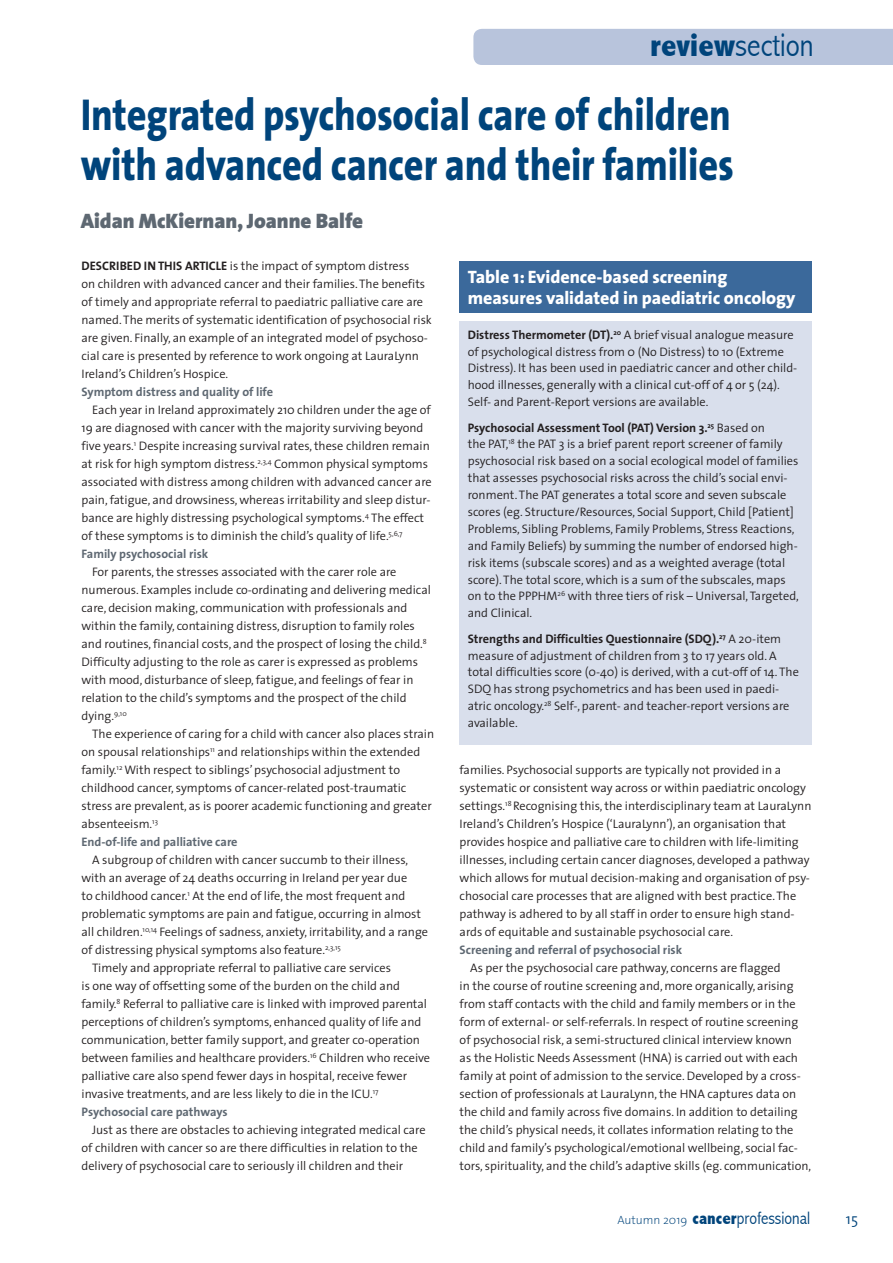
<style>
.page{position:relative;width:893px;height:1263px;background:#fff}
.page>*{position:absolute;margin:0;border:0;box-sizing:border-box;transform-origin:0 0}
.Review_large_headlin{font:800 45px/49.5px "The Sans";letter-spacing:-.005em;color:#00447b;scale:.85 1}
.t1{font:300 condensed 33px "Abadi";color:#00447b}
.Byline{font:900 21px "The Sans";color:#5e6872}
.Table_heads_new{font:800 18px/21px "The Sans";color:#fff}
.Page_number_style{font:300 condensed 18px "Abadi";color:#00447b}
.Page_number_style-2{font:300 15px "The Sans";color:#00447b}
.Body_Text{font:300 12.3px/18px "The Sans";color:#231f20}
.Table_text{font:300 12.3px/16.8px "The Sans";color:#231f20}
.First_paragraph{font:300 12.3px/18px "The Sans";color:#231f20}
.Crosshead{font:700 12.3px "The Sans";color:#5e6872}
.s1{font-weight:800}
.s2{font-weight:700}
.s3{font-family:"The Sans";font-weight:200;font-stretch:normal;font-size:12px}
</style>
<div class="page">
<div style="left:473px;top:29px;width:420px;height:36px;background:#b8c4dc"></div>
<div style="left:459px;top:261px;width:353px;height:52px;background:#3b699b"></div>
<div style="left:459px;top:321px;width:353px;height:424px;background:#d9dfec"></div>
<p class="t1" style="left:650px;top:26px;width:165px"><span class="s1">review</span>section</p>
<p class="Review_large_headlin" style="left:81px;top:89px;width:770px">Integrated psychosocial care of children with advanced cancer and their families</p>
<p class="Byline" style="left:81px;top:203px;width:284px">Aidan McKiernan, Joanne Balfe</p>
<p class="First_paragraph" style="left:82px;top:256px;width:352px"><span class="s2">DESCRIBED IN THIS ARTICLE</span> is the impact of symptom distress<br>on children with advanced cancer and their families. The benefits of timely and appropriate referral to paediatric palliative care are named. The merits of systematic identification of psychosocial risk are given. Finally, an example of an integrated model of psychoso&shy;cial care is presented by reference to work ongoing at LauraLynn Ireland’s Children’s Hospice.</p>
<p class="Crosshead" style="left:82px;top:382px;width:193px">Symptom distress and quality of life</p>
<p class="Body_Text" style="left:82px;top:400px;width:352px;text-indent:11px">Each year in Ireland approximately 210 children under the age of 19 are diagnosed with cancer with the majority surviving beyond five years.<sup>1</sup> Despite increasing survival rates, these children remain at risk for high symptom distress.<sup>2,3,4</sup> Common physical symptoms associated with distress among children with advanced cancer are pain, fatigue, and drowsiness, whereas irritability and sleep distur&shy;bance are highly distressing psychological symptoms.<sup>4</sup> The effect of these symptoms is to diminish the child’s quality of life.<sup>5,6,7</sup></p>
<p class="Crosshead" style="left:82px;top:544px;width:128px">Family psychosocial risk</p>
<p class="Body_Text" style="left:82px;top:562px;width:351px;text-indent:11px">For parents, the stresses associated with the carer role are numerous. Examples include co-ordinating and delivering medical care, decision making, communication with professionals and within the family, containing distress, disruption to family roles and routines, financial costs, and the prospect of losing the child.<sup>8<br></sup>Difficulty adjusting to the role as carer is expressed as problems with mood, disturbance of sleep, fatigue, and feelings of fear in relation to the child’s symptoms and the prospect of the child dying.<sup>9,10</sup></p>
<p class="Body_Text" style="left:82px;top:724px;width:354px;text-indent:11px">The experience of caring for a child with cancer also places strain on spousal relationships<sup>11</sup> and relationships within the extended family.<sup>12</sup> With respect to siblings’ psychosocial adjustment to childhood cancer, symptoms of cancer-related post-traumatic stress are prevalent, as is poorer academic functioning and greater absenteeism.<sup>13</sup></p>
<p class="Crosshead" style="left:82px;top:831px;width:158px">End-of-life and palliative care</p>
<p class="Body_Text" style="left:82px;top:850px;width:348px;text-indent:11px">A subgroup of children with cancer succumb to their illness, with an average of 24 deaths occurring in Ireland per year due<br>to childhood cancer.<sup>1</sup> At the end of life, the most frequent and problematic symptoms are pain and fatigue, occurring in almost all children.<sup>10,14</sup> Feelings of sadness, anxiety, irritability, and a range of distressing physical symptoms also feature.<sup>2,3,15</sup></p>
<p class="Body_Text" style="left:82px;top:958px;width:350px;text-indent:11px">Timely and appropriate referral to palliative care services<br>is one way of offsetting some of the burden on the child and family.<sup>8</sup> Referral to palliative care is linked with improved parental perceptions of children’s symptoms, enhanced quality of life and communication, better family support, and greater co-operation between families and healthcare providers.<sup>16</sup> Children who receive palliative care also spend fewer days in hospital, receive fewer invasive treatments, and are less likely to die in the ICU.<sup>17</sup></p>
<p class="Crosshead" style="left:82px;top:1101px;width:148px">Psychosocial care pathways</p>
<p class="Body_Text" style="left:82px;top:1120px;width:346px;text-indent:11px">Just as there are obstacles to achieving integrated medical care of children with cancer so are there difficulties in relation to the delivery of psychosocial care to seriously ill children and their</p>
<p class="Table_heads_new" style="left:468px;top:266px;width:329px">Table 1: Evidence-based screening measures validated in paediatric oncology</p>
<p class="Table_text" style="left:468px;top:326px;width:331px"><span class="s2">Distress Thermometer (DT).</span><sup>20</sup> A brief visual analogue measure of psychological distress from 0 (No Distress) to 10 (Extreme Distress). It has been used in paediatric cancer and other child&shy;hood illnesses, generally with a clinical cut-off of 4 or 5 (24).<br>Self- and Parent-Report versions are available.</p>
<p class="Table_text" style="left:468px;top:419px;width:333px"><span class="s2">Psychosocial Assessment Tool (PAT) Version 3.</span><sup>25</sup> Based on<br>the PAT,<sup>18</sup> the PAT 3 is a brief parent report screener of family psychosocial risk based on a social ecological model of families that assesses psychosocial risks across the child’s social envi&shy;ronment. The PAT generates a total score and seven subscale scores (eg. Structure/Resources, Social Support, Child [Patient] Problems, Sibling Problems, Family Problems, Stress Reactions, and Family Beliefs) by summing the number of endorsed high&shy;risk items (subscale scores) and as a weighted average (total score). The total score, which is a sum of the subscales, maps on to the PPPHM<sup>26</sup> with three tiers of risk – Universal, Targeted, and Clinical.</p>
<p class="Table_text" style="left:468px;top:630px;width:333px"><span class="s2">Strengths and Difficulties Questionnaire (SDQ).</span><sup>27</sup> A 20-item measure of adjustment of children from 3 to 17 years old. A total difficulties score (0-40) is derived, with a cut-off of 14. The SDQ has strong psychometrics and has been used in paedi&shy;atric oncology.<sup>28</sup> Self-, parent- and teacher-report versions are available.</p>
<p class="Body_Text" style="left:460px;top:760px;width:353px">families. Psychosocial supports are typically not provided in a systematic or consistent way across or within paediatric oncology settings.<sup>18</sup> Recognising this, the interdisciplinary team at LauraLynn Ireland’s Children’s Hospice (‘LauraLynn’), an organisation that provides hospice and palliative care to children with life-limiting illnesses, including certain cancer diagnoses, developed a pathway which allows for mutual decision-making and organisation of psy&shy;chosocial care processes that are aligned with best practice. The pathway is adhered to by all staff in order to ensure high stand&shy;ards of equitable and sustainable psychosocial care.</p>
<p class="Crosshead" style="left:460px;top:939px;width:224px">Screening and referral of psychosocial risk</p>
<p class="Body_Text" style="left:460px;top:958px;width:353px;text-indent:11px">As per the psychosocial care pathway, concerns are flagged<br>in the course of routine screening and, more organically, arising from staff contacts with the child and family members or in the form of external- or self-referrals. In respect of routine screening of psychosocial risk, a semi-structured clinical interview known<br>as the Holistic Needs Assessment (HNA) is carried out with each family at point of admission to the service. Developed by a cross&shy;section of professionals at LauraLynn, the HNA captures data on the child and family across five domains. In addition to detailing the child’s physical needs, it collates information relating to the child and family’s psychological/emotional wellbeing, social fac&shy;tors, spirituality, and the child’s adaptive skills (eg. communication,</p>
<p class="Page_number_style" style="left:617px;top:1208px;width:194px"><span class="s3">Autumn 2019</span> <span class="s1">cancer</span>professional</p>
<p class="Page_number_style-2" style="left:846px;top:1207px;width:14px">15</p>
</div>
